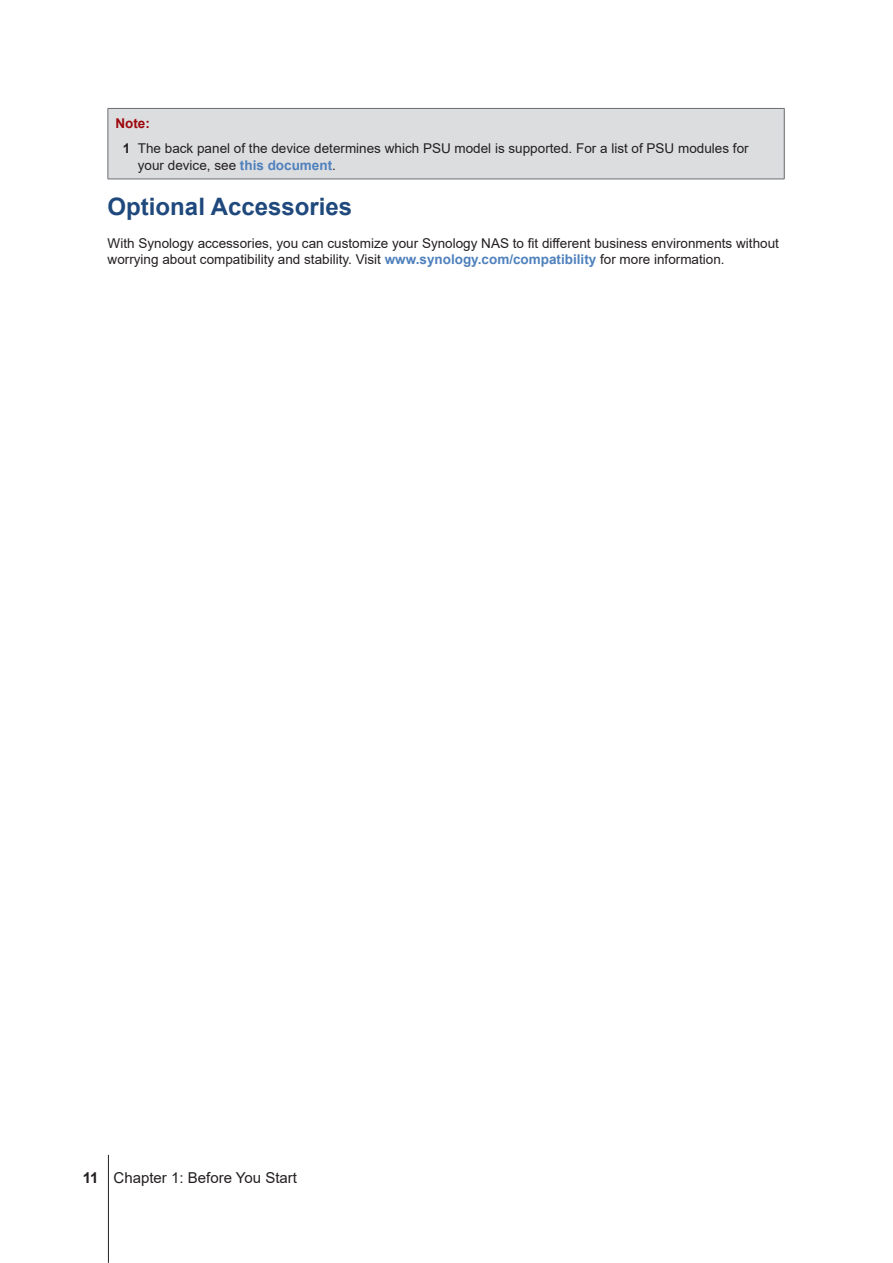
<style>
.page{position:relative;width:893px;height:1263px;background:#fff}
.page>*{position:absolute;margin:0;border:0;box-sizing:border-box;transform-origin:0 0}
.H3-sidebar{font:700 24px "Arial";color:#1f497d}
.t1{font:15px "Arial";color:#231f20}
.Body-sidebar{font:13.5px/16.5px "Arial";color:#231f20}
.Warning-sidebar{font:700 13.5px "Arial";color:#9d070d}
.s1{font-weight:700}
.s2{font-weight:700;color:#4f81bd}
</style>
<div class="page">
<hr style="left:108px;top:1155px;width:1px;height:108px;background:#231f20">
<div style="left:108px;top:108px;width:676px;height:71px;background:#dcdddf"></div>
<hr style="left:108px;top:108px;width:676px;height:1px;background:#6c6d70">
<hr style="left:108px;top:109px;width:1px;height:70px;background:#6c6d70">
<hr style="left:784px;top:109px;width:1px;height:70px;background:#6c6d70">
<hr style="left:108px;top:179px;width:676px;height:1px;background:#6c6d70">
<p class="Warning-sidebar" style="left:115px;top:113px;width:36px">Note:</p>
<p class="Body-sidebar" style="left:138px;top:140px;width:612px;text-indent:-15px"><span class="s1">1</span> The back panel of the device determines which PSU model is supported. For a list of PSU modules for your device, see <span class="s2">this document</span>.</p>
<p class="H3-sidebar" style="left:108px;top:189px;width:246px">Optional Accessories</p>
<p class="Body-sidebar" style="left:108px;top:234px;width:673px">With Synology accessories, you can customize your Synology NAS to fit different business environments without worrying about compatibility and stability. Visit <span class="s2">www.synology.com/compatibility</span> for more information.</p>
<p class="t1" style="left:83px;top:1167px;width:216px"><span class="s1">11</span> Chapter 1: Before You Start</p>
</div>
